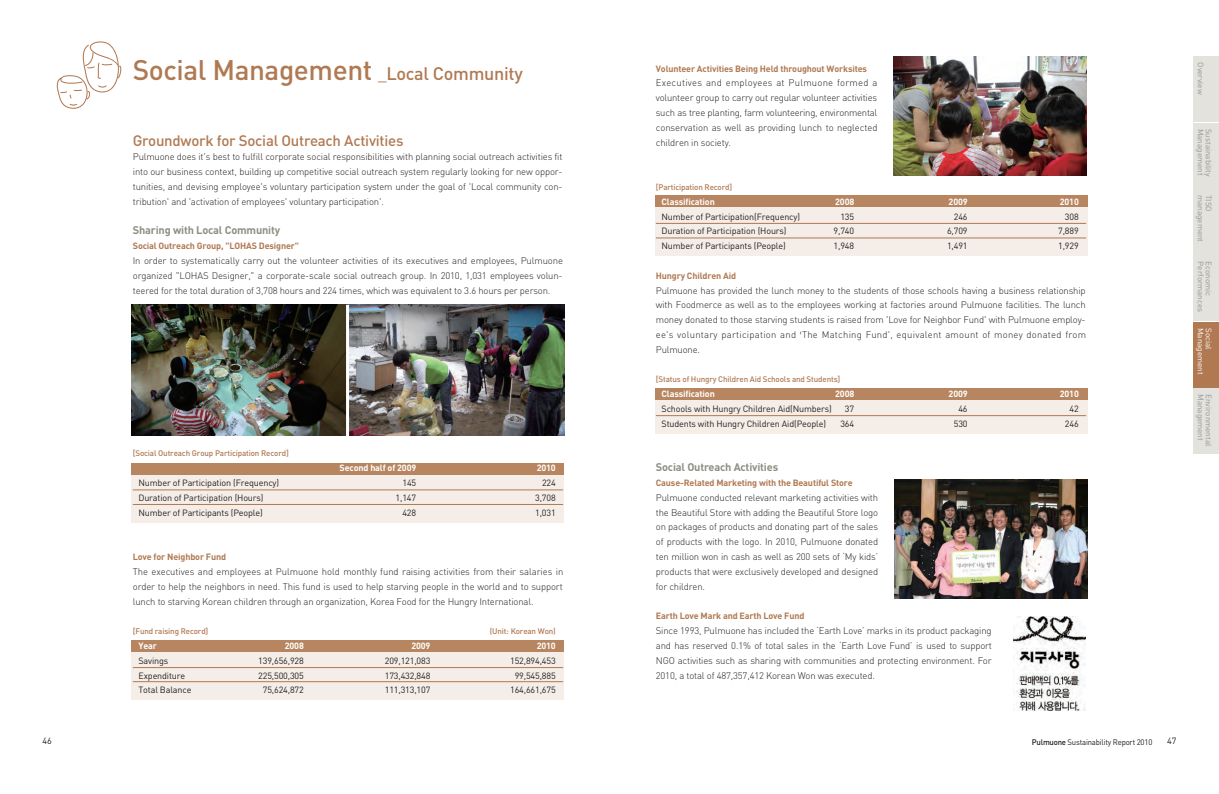
<style>
.page{position:relative;width:1219px;height:794px;background:#fff}
.page>*{position:absolute;margin:0;border:0;box-sizing:border-box;transform-origin:0 0}
.t1{font:500 28px "DIN";letter-spacing:-.015em;color:#b07952}
.t2{font:500 15px "DIN";letter-spacing:-.015em;color:#b07952}
.t3{font:700 11px "DIN";letter-spacing:-.015em;color:#8d8e82}
.t4{font:300 9.5px/14.8px "DIN";letter-spacing:-.015em;color:#231f20;text-align:justify}
.t5{font:9px "DIN";letter-spacing:-.015em;color:#231f20}
.t6{font:700 9px "DIN";letter-spacing:-.015em;color:#b07952}
.t7{font:700 9px "DIN";letter-spacing:-.015em;color:#fff}
.t8{font:500 8px "DIN";letter-spacing:-.015em;color:#b07952}
.t9{font:8px/8px "DIN";color:#939598}
.t10{font:8px "DIN";letter-spacing:-.025em;color:#231f20}
.t11{font:8px/8px "DIN";color:#fff}
.s1{font-family:"Sand Sm";font-weight:400;font-size:18px}
.s2{font-size:18px}
.s3{font-family:"Sand Sm";font-weight:400}
.s4{font-weight:500}
</style>
<div class="page">
<div style="left:132px;top:640px;width:432px;height:59px;background:#f5ede7"></div>
<div style="left:132px;top:640px;width:432px;height:11px;background:#b7855f"></div>
<div style="left:132px;top:463px;width:432px;height:60px;background:#f5ede7"></div>
<div style="left:132px;top:463px;width:432px;height:12px;background:#b7855f"></div>
<div style="left:655px;top:388px;width:432px;height:46px;background:#f5ede7"></div>
<div style="left:655px;top:388px;width:432px;height:12px;background:#b7855f"></div>
<div style="left:655px;top:196px;width:432px;height:59px;background:#f5ede7"></div>
<div style="left:655px;top:196px;width:432px;height:11px;background:#b7855f"></div>
<hr style="left:133px;top:490px;width:430px;height:1px;background:#b07952">
<hr style="left:133px;top:504px;width:430px;height:1px;background:#b07952">
<hr style="left:133px;top:667px;width:430px;height:1px;background:#b07952">
<hr style="left:133px;top:681px;width:430px;height:1px;background:#b07952">
<img style="left:132px;top:305px;width:214px;height:130px">
<img style="left:349px;top:305px;width:215px;height:130px">
<hr style="left:656px;top:223px;width:430px;height:1px;background:#b07952">
<hr style="left:656px;top:238px;width:430px;height:1px;background:#b07952">
<hr style="left:656px;top:415px;width:430px;height:1px;background:#b07952">
<img style="left:1014px;top:616px;width:71px;height:94px">
<img style="left:893px;top:57px;width:193px;height:119px">
<img style="left:894px;top:479px;width:193px;height:119px">
<svg style="left:57px;top:41px;width:65px;height:68px"></svg>
<div style="left:1193px;top:123px;width:26px;height:65px;background:#e3e2dd"></div>
<div style="left:1193px;top:189px;width:26px;height:66px;background:#e3e2dd"></div>
<div style="left:1193px;top:57px;width:26px;height:65px;background:#e3e2dd"></div>
<div style="left:1193px;top:256px;width:26px;height:65px;background:#e3e2dd"></div>
<div style="left:1193px;top:322px;width:26px;height:65px;background:#b07952"></div>
<div style="left:1193px;top:388px;width:26px;height:66px;background:#e3e2dd"></div>
<h1 class="t1" style="left:133px;top:54px;width:391px">Social Management <span class="s1">_</span><span class="s2">Local Community</span></h1>
<h2 class="t2" style="left:133px;top:132px;width:272px">Groundwork for Social Outreach Activities</h2>
<p class="t4" style="left:133px;top:150px;width:431px">Pulmuone does it's best to fulfill corporate social responsibilities with planning social outreach activities fit into our business context, building up competitive social outreach system regularly looking for new oppor&shy;tunities, and devising employee's voluntary participation system under the goal of 'Local community con&shy;tribution' and 'activation of employees' voluntary participation'.</p>
<p class="t3" style="left:133px;top:224px;width:149px">Sharing with Local Community</p>
<p class="t6" style="left:133px;top:241px;width:168px">Social Outreach Group, "LOHAS Designer"</p>
<p class="t4" style="left:133px;top:253px;width:432px">In order to systematically carry out the volunteer activities of its executives and employees, Pulmuone organized "LOHAS Designer," a corporate-scale social outreach group. In 2010, 1,031 employees volun&shy;teered for the total duration of 3,708 hours and 224 times, which was equivalent to 3.6 hours per person.</p>
<p class="t8" style="left:133px;top:449px;width:157px">[Social Outreach Group Participation Record]</p>
<p class="t7" style="left:340px;top:463px;width:78px">Second half of 2009</p>
<p class="t7" style="left:537px;top:463px;width:21px">2010</p>
<p class="t5" style="left:138px;top:478px;width:142px">Number of Participation (Frequency)</p>
<p class="t5" style="left:402px;top:478px;width:15px">145</p>
<p class="t5" style="left:542px;top:478px;width:15px">224</p>
<p class="t5" style="left:138px;top:492px;width:127px">Duration of Participation (Hours)</p>
<p class="t5" style="left:396px;top:492px;width:22px">1,147</p>
<p class="t5" style="left:535px;top:492px;width:22px">3,708</p>
<p class="t5" style="left:138px;top:507px;width:126px">Number of Participants (People)</p>
<p class="t5" style="left:402px;top:507px;width:15px">428</p>
<p class="t5" style="left:535px;top:507px;width:22px">1,031</p>
<p class="t6" style="left:133px;top:552px;width:95px">Love for Neighbor Fund</p>
<p class="t4" style="left:133px;top:564px;width:432px">The executives and employees at Pulmuone hold monthly fund raising activities from their salaries in order to help the neighbors in need. This fund is used to help starving people in the world and to support lunch to starving Korean children through an organization, Korea Food for the Hungry International.</p>
<p class="t8" style="left:133px;top:626px;width:77px">[Fund raising Record]</p>
<p class="t8" style="left:490px;top:626px;width:67px">(Unit: Korean Won)</p>
<p class="t7" style="left:138px;top:640px;width:20px">Year</p>
<p class="t7" style="left:285px;top:640px;width:21px">2008</p>
<p class="t7" style="left:411px;top:640px;width:21px">2009</p>
<p class="t7" style="left:537px;top:640px;width:21px">2010</p>
<p class="t5" style="left:138px;top:655px;width:31px">Savings</p>
<p class="t5" style="left:258px;top:655px;width:47px">139,656,928</p>
<p class="t5" style="left:385px;top:655px;width:47px">209,121,083</p>
<p class="t5" style="left:510px;top:655px;width:47px">152,894,453</p>
<p class="t5" style="left:138px;top:670px;width:48px">Expenditure</p>
<p class="t5" style="left:258px;top:670px;width:47px">225,500,305</p>
<p class="t5" style="left:385px;top:670px;width:47px">173,432,848</p>
<p class="t5" style="left:515px;top:670px;width:43px">99,545,885</p>
<p class="t5" style="left:138px;top:685px;width:55px">Total Balance</p>
<p class="t5" style="left:263px;top:685px;width:43px">75,624,872</p>
<p class="t5" style="left:385px;top:685px;width:47px">111,313,107</p>
<p class="t5" style="left:510px;top:685px;width:47px">164,661,675</p>
<p class="t6" style="left:656px;top:63px;width:213px">Volunteer Activities Being Held throughout Worksites</p>
<p class="t4" style="left:656px;top:76px;width:223px">Executives and employees at Pulmuone formed a volunteer group to carry out regular volunteer activities such as tree planting, farm volunteering, environmental conservation as well as providing lunch to neglected children in society.</p>
<p class="t8" style="left:656px;top:182px;width:78px">[Participation Record]</p>
<p class="t7" style="left:661px;top:196px;width:55px">Classification</p>
<p class="t7" style="left:835px;top:196px;width:21px">2008</p>
<p class="t7" style="left:949px;top:196px;width:21px">2009</p>
<p class="t7" style="left:1060px;top:196px;width:21px">2010</p>
<p class="t5" style="left:661px;top:211px;width:140px">Number of Participation(Frequency)</p>
<p class="t5" style="left:840px;top:211px;width:15px">135</p>
<p class="t5" style="left:954px;top:211px;width:15px">246</p>
<p class="t5" style="left:1065px;top:211px;width:15px">308</p>
<p class="t5" style="left:661px;top:226px;width:127px">Duration of Participation (Hours)</p>
<p class="t5" style="left:834px;top:226px;width:22px">9,740</p>
<p class="t5" style="left:947px;top:226px;width:22px">6,709</p>
<p class="t5" style="left:1058px;top:226px;width:22px">7,889</p>
<p class="t5" style="left:661px;top:241px;width:126px">Number of Participants (People)</p>
<p class="t5" style="left:834px;top:241px;width:22px">1,948</p>
<p class="t5" style="left:947px;top:241px;width:22px">1,491</p>
<p class="t5" style="left:1058px;top:241px;width:22px">1,929</p>
<p class="t6" style="left:656px;top:270px;width:82px">Hungry Children Aid</p>
<p class="t4" style="left:656px;top:283px;width:432px">Pulmuone has provided the lunch money to the students of those schools having a business relationship with Foodmerce as well as to the employees working at factories around Pulmuone facilities. The lunch money donated to those starving students is raised from 'Love for Neighbor Fund' with Pulmuone employ&shy;ee's voluntary participation and <span class="s3">'</span>The Matching Fund', equivalent amount of money donated from Pulmuone.</p>
<p class="t8" style="left:656px;top:375px;width:186px">[Status of Hungry Children Aid Schools and Students]</p>
<p class="t7" style="left:661px;top:389px;width:55px">Classification</p>
<p class="t7" style="left:835px;top:389px;width:21px">2008</p>
<p class="t7" style="left:949px;top:389px;width:21px">2009</p>
<p class="t7" style="left:1060px;top:389px;width:21px">2010</p>
<p class="t5" style="left:661px;top:404px;width:172px">Schools with Hungry Children Aid(Numbers)</p>
<p class="t5" style="left:845px;top:404px;width:11px">37</p>
<p class="t5" style="left:958px;top:404px;width:11px">46</p>
<p class="t5" style="left:1069px;top:404px;width:11px">42</p>
<p class="t5" style="left:661px;top:418px;width:166px">Students with Hungry Children Aid(People)</p>
<p class="t5" style="left:840px;top:418px;width:15px">364</p>
<p class="t5" style="left:954px;top:418px;width:15px">530</p>
<p class="t5" style="left:1065px;top:418px;width:15px">246</p>
<p class="t3" style="left:656px;top:461px;width:124px">Social Outreach Activities</p>
<p class="t6" style="left:656px;top:478px;width:198px">Cause-Related Marketing with the Beautiful Store</p>
<p class="t4" style="left:656px;top:490px;width:224px">Pulmuone conducted relevant marketing activities with the Beautiful Store with adding the Beautiful Store logo on packages of products and donating part of the sales of products with the logo. In 2010, Pulmuone donated ten million won in cash as well as 200 sets of ‘My kids’ products that were exclusively developed and designed for children.</p>
<p class="t6" style="left:656px;top:611px;width:150px">Earth Love Mark and Earth Love Fund</p>
<p class="t4" style="left:656px;top:623px;width:338px">Since 1993, Pulmuone has included the ‘Earth Love’ marks in its product packaging and has reserved 0.1% of total sales in the ‘Earth Love Fund’ is used to support NGO activities such as sharing with communities and protecting environment. For 2010, a total of 487,357,412 Korean Won was executed.</p>
<p class="t5" style="left:43px;top:736px;width:11px">46</p>
<p class="t10" style="left:1032px;top:737px;width:122px"><span class="s4">Pulmuone</span> Sustainability Report 2010</p>
<p class="t5" style="left:1167px;top:736px;width:11px">47</p>
<p class="t9" style="left:1204px;top:62px;width:34px;rotate:90deg">Overview</p>
<p class="t9" style="left:1212px;top:129px;width:49px;rotate:90deg">Sustainability<br>Management</p>
<p class="t9" style="left:1212px;top:195px;width:48px;rotate:90deg">TISO management</p>
<p class="t9" style="left:1212px;top:261px;width:52px;rotate:90deg">Economic<br>Performances</p>
<p class="t11" style="left:1212px;top:328px;width:48px;rotate:90deg">Social<br>Management</p>
<p class="t9" style="left:1212px;top:394px;width:53px;rotate:90deg">Environmental<br>Management</p>
</div>
